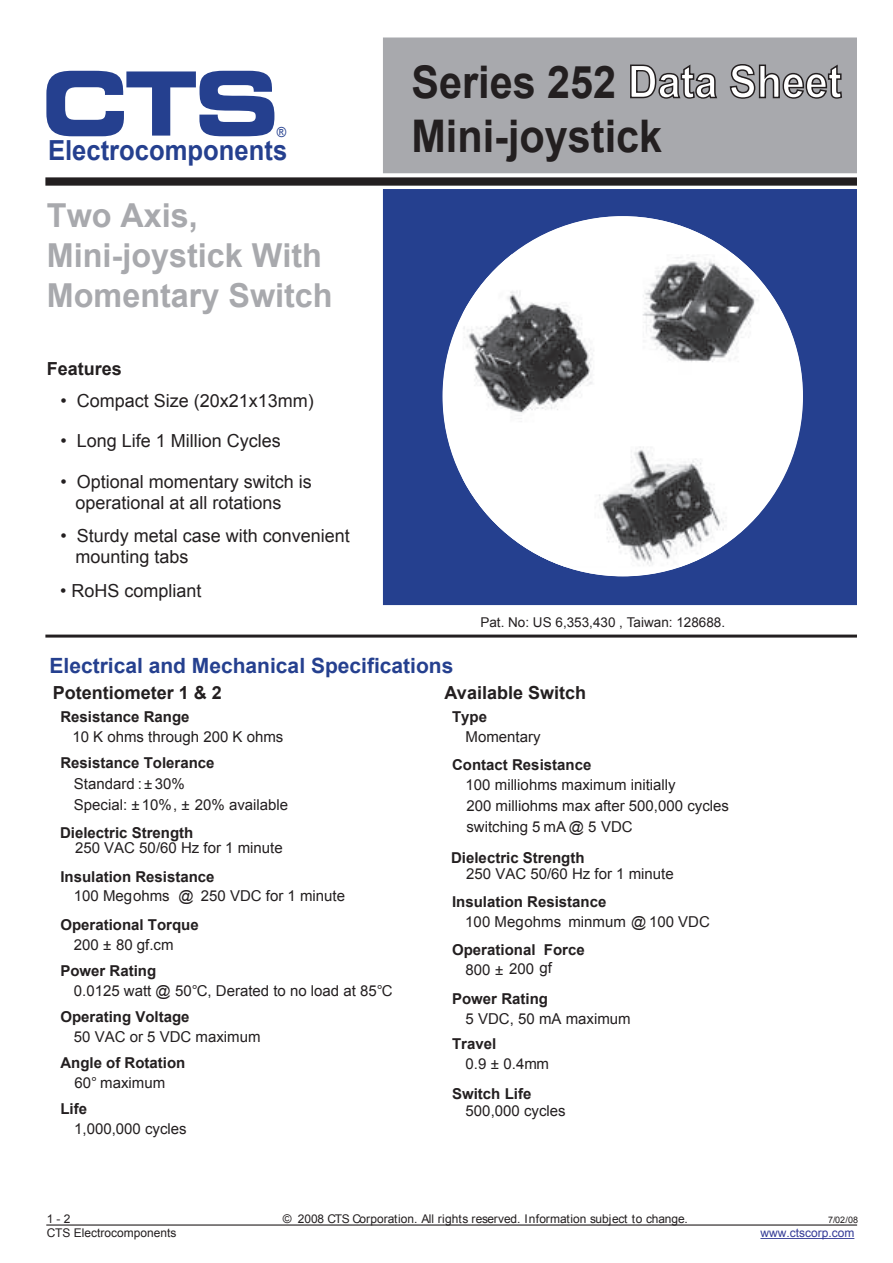
<style>
.page{position:relative;width:893px;height:1263px;background:#fff}
.page>*{position:absolute;margin:0;border:0;box-sizing:border-box;transform-origin:0 0}
.t1{font:700 45px/54px "Arial";color:#231f20;scale:.92 1}
.t2{font:700 33px/39.8px "Arial";color:#a8a9ad}
.t3{font:700 27.6px "Arial";color:#25408f;scale:.93 1}
.t4{font:700 21px "Arial";color:#25408f}
.t5{font:18px/21.6px "Arial";color:#231f20}
.t6{font:700 18px "Arial";color:#231f20}
.t7{font:15px/20.9px "Arial";color:#231f20}
.t8{font:700 15px "Arial";color:#231f20}
.t9{font:13.8px "Arial";color:#25408f;scale:.93 1}
.t10{font:13.5px "Arial";color:#231f20}
.t11{font:12px "Arial";color:#231f20}
.t12{font:12px "Arial";color:#333b97}
.t13{font:9px "Arial";color:#231f20}
.s1{color:#fff}
</style>
<div class="page">
<div style="left:383px;top:38px;width:474px;height:135px;background:#a8a9ad"></div>
<div style="left:383px;top:189px;width:474px;height:416px;background:#25408f"></div>
<svg style="left:45px;top:173px;width:812px;height:17px"></svg>
<svg style="left:45px;top:634px;width:812px;height:4px;background:#595657"></svg>
<hr style="left:760px;top:1238px;width:94px;height:1px;background:#333b97;border-radius:50%">
<svg style="left:46px;top:1224px;width:812px;height:2px;background:#828080"></svg>
<div style="left:442px;top:216px;width:360px;height:360px;background:#fff;border-radius:50%"></div>
<img style="left:463px;top:254px;width:296px;height:313px">
<svg style="left:46px;top:71px;width:228px;height:65px"></svg>
<p class="t9" style="left:277px;top:124px;width:12px">®</p>
<h3 class="t3" style="left:48px;top:133px;width:259px">Electrocomponents</h3>
<h2 class="t2" style="left:47px;top:197px;width:287px">Two Axis,<br>Mini-joystick With<br>Momentary Switch</h2>
<p class="t6" style="left:47px;top:357px;width:77px">Features</p>
<p class="t5" style="left:60px;top:390px;width:255px">• Compact Size (20x21x13mm)</p>
<p class="t5" style="left:60px;top:430px;width:222px">• Long Life 1 Million Cycles</p>
<p class="t5" style="left:75px;top:471px;width:238px;text-indent:-15px">• Optional momentary switch is operational at all rotations</p>
<p class="t5" style="left:75px;top:525px;width:276px;text-indent:-15px">• Sturdy metal case with convenient mounting tabs</p>
<p class="t5" style="left:60px;top:580px;width:143px">• RoHS compliant</p>
<h1 class="t1" style="left:411px;top:56px;width:469px">Series 252 <span class="s1">Data Sheet<br></span>Mini-joystick</h1>
<p class="t10" style="left:480px;top:613px;width:246px">Pat. No: US 6,353,430 , Taiwan: 128688.</p>
<h3 class="t4" style="left:50px;top:652px;width:405px">Electrical and Mechanical Specifications</h3>
<p class="t6" style="left:53px;top:680px;width:171px">Potentiometer 1 &amp; 2</p>
<p class="t8" style="left:60px;top:707px;width:131px">Resistance Range</p>
<p class="t7" style="left:72px;top:726px;width:212px">10 K ohms through 200 K ohms</p>
<p class="t8" style="left:60px;top:753px;width:156px">Resistance Tolerance</p>
<p class="t7" style="left:74px;top:773px;width:216px">Standard : ± 30%<br>Special: ±10%, ± 20% available</p>
<p class="t8" style="left:60px;top:822px;width:135px">Dielectric Strength</p>
<p class="t7" style="left:75px;top:838px;width:209px">250 VAC 50/60 Hz for 1 minute</p>
<p class="t8" style="left:60px;top:867px;width:156px">Insulation Resistance</p>
<p class="t7" style="left:74px;top:885px;width:273px">100 Megohms @ 250 VDC for 1 minute</p>
<p class="t8" style="left:60px;top:914px;width:140px">Operational Torque</p>
<p class="t7" style="left:74px;top:934px;width:101px">200 ± 80 gf.cm</p>
<p class="t8" style="left:60px;top:961px;width:97px">Power Rating</p>
<p class="t7" style="left:74px;top:980px;width:320px">0.0125 watt @ 50°C, Derated to no load at 85°C</p>
<p class="t8" style="left:60px;top:1007px;width:131px">Operating Voltage</p>
<p class="t7" style="left:74px;top:1027px;width:188px">50 VAC or 5 VDC maximum</p>
<p class="t8" style="left:60px;top:1053px;width:127px">Angle of Rotation</p>
<p class="t7" style="left:74px;top:1072px;width:92px">60° maximum</p>
<p class="t8" style="left:60px;top:1099px;width:28px">Life</p>
<p class="t7" style="left:74px;top:1118px;width:114px">1,000,000 cycles</p>
<p class="t6" style="left:445px;top:680px;width:143px">Available Switch</p>
<p class="t8" style="left:452px;top:707px;width:37px">Type</p>
<p class="t7" style="left:466px;top:726px;width:77px">Momentary</p>
<p class="t8" style="left:452px;top:754px;width:141px">Contact Resistance</p>
<p class="t7" style="left:466px;top:774px;width:212px">100 milliohms maximum initially</p>
<p class="t7" style="left:466px;top:795px;width:264px">200 milliohms max after 500,000 cycles switching 5 mA @ 5 VDC</p>
<p class="t8" style="left:451px;top:848px;width:135px">Dielectric Strength</p>
<p class="t7" style="left:466px;top:863px;width:209px">250 VAC 50/60 Hz for 1 minute</p>
<p class="t8" style="left:452px;top:892px;width:156px">Insulation Resistance</p>
<p class="t7" style="left:465px;top:911px;width:246px">100 Megohms minmum @ 100 VDC</p>
<p class="t8" style="left:452px;top:939px;width:134px">Operational Force</p>
<p class="t7" style="left:466px;top:959px;width:70px">800 ± 200</p>
<p class="t7" style="left:540px;top:957px;width:14px">gf</p>
<p class="t8" style="left:452px;top:989px;width:97px">Power Rating</p>
<p class="t7" style="left:466px;top:1008px;width:167px">5 VDC, 50 mA maximum</p>
<p class="t8" style="left:452px;top:1033px;width:46px">Travel</p>
<p class="t7" style="left:466px;top:1053px;width:85px">0.9 ± 0.4mm</p>
<p class="t8" style="left:452px;top:1084px;width:81px">Switch Life</p>
<p class="t7" style="left:466px;top:1101px;width:102px">500,000 cycles</p>
<p class="t11" style="left:47px;top:1211px;width:25px">1-2</p>
<p class="t11" style="left:283px;top:1211px;width:406px">© 2008 CTS Corporation. All rights reserved. Information subject to change.</p>
<p class="t13" style="left:828px;top:1213px;width:32px">7/02/08</p>
<p class="t11" style="left:47px;top:1225px;width:131px">CTS Electrocomponents</p>
<p class="t12" style="left:760px;top:1225px;width:95px">www.ctscorp.com</p>
</div>
